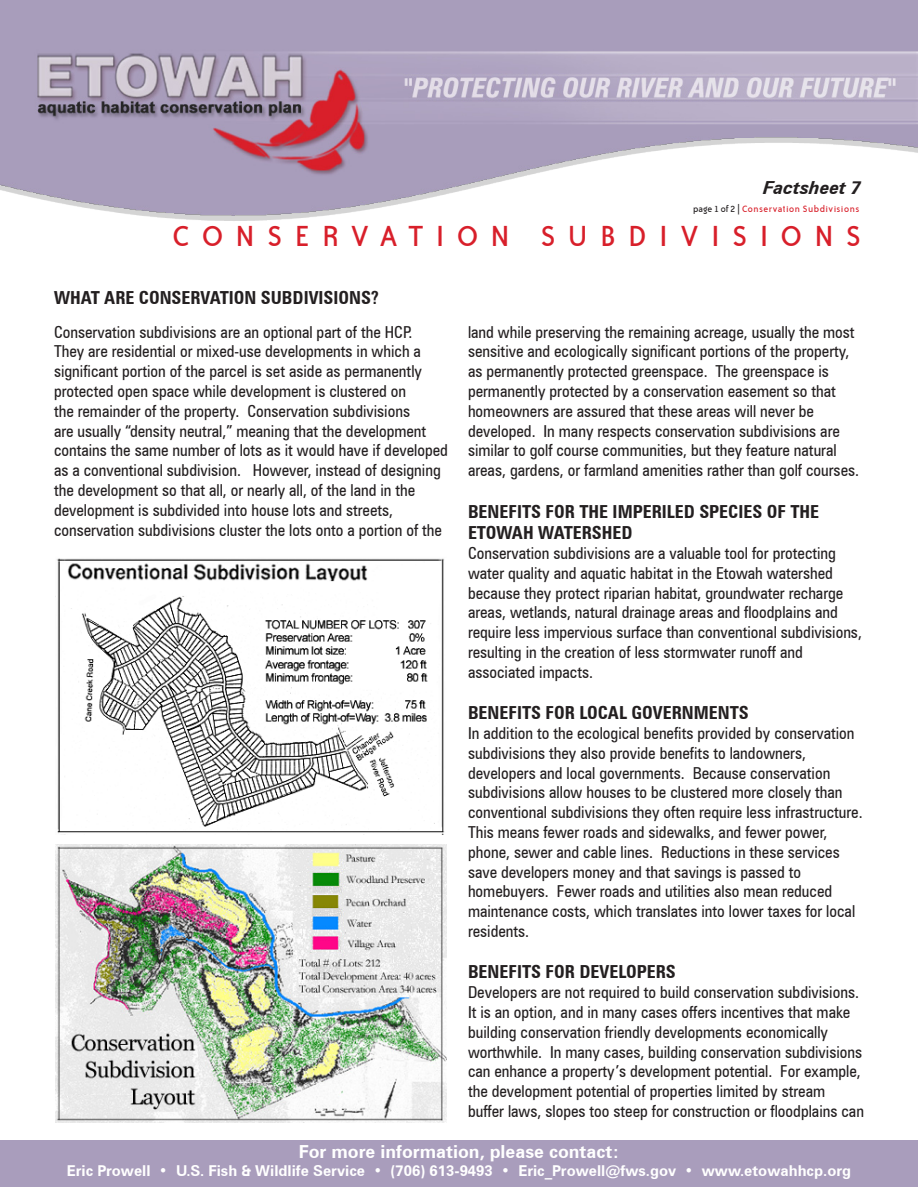
<style>
.page{position:relative;width:918px;height:1188px;background:#fff}
.page>*{position:absolute;margin:0;border:0;box-sizing:border-box;transform-origin:0 0}
.t1{font:33px "Bailey Sans ITCTT Book";letter-spacing:.38em;color:#d81f2a}
.t2{font:700 condensed 18px/21.6px "Zurich BT";color:#231f20}
.t3{font:700 18px "Zurich BT";color:#fff}
.t4{font:italic 700 18px "Zurich BT";color:#231f20}
.t5{font:condensed 16.5px/19.8px "Zurich BT";color:#231f20}
.t6{font:700 15px "Zurich BT";color:#fff}
.t7{font:10.5px "Bailey Sans ITCTT Book";letter-spacing:.05em;color:#d81f2a}
.s1{color:#231f20}
</style>
<div class="page">
<img style="left:0;top:0;width:918px;height:221px">
<div style="left:0;top:1141px;width:918px;height:46px;background:#a99dbc"></div>
<img style="left:55px;top:558px;width:390px;height:276px">
<img style="left:56px;top:844px;width:390px;height:278px">
<p class="t4" style="left:764px;top:176px;width:99px">Factsheet 7</p>
<p class="t7" style="left:693px;top:204px;width:168px"><span class="s1">page 1 of 2 |</span> Conservation Subdivisions</p>
<p class="t1" style="left:172px;top:219px;width:690px">CONSERVATION SUBDIVISIONS</p>
<p class="t2" style="left:54px;top:287px;width:27px">WHAT</p>
<p class="t2" style="left:104px;top:287px;width:46px">ARE CONSERVATION</p>
<p class="t2" style="left:261px;top:287px;width:31px">SUBDIVISIONS</p>
<p class="t2" style="left:371px;top:287px;width:9px">?</p>
<p class="t5" style="left:54px;top:322px;width:395px">Conservation subdivisions are an optional part of the HCP.<br>They are residential or mixed-use developments in which a significant portion of the parcel is set aside as permanently protected open space while development is clustered on<br>the remainder of the property. Conservation subdivisions<br>are usually “density neutral,” meaning that the development contains the same number of lots as it would have if developed as a conventional subdivision. However, instead of designing the development so that all, or nearly all, of the land in the development is subdivided into house lots and streets, conservation subdivisions cluster the lots onto a portion of the</p>
<p class="t5" style="left:468px;top:322px;width:393px">land while preserving the remaining acreage, usually the most sensitive and ecologically significant portions of the property, as permanently protected greenspace. The greenspace is permanently protected by a conservation easement so that homeowners are assured that these areas will never be developed. In many respects conservation subdivisions are similar to golf course communities, but they feature natural areas, gardens, or farmland amenities rather than golf courses.</p>
<p class="t2" style="left:468px;top:500px;width:353px">BENEFITS FOR THE IMPERILED SPECIES OF THE<br>ETOWAH WATERSHED</p>
<p class="t5" style="left:468px;top:543px;width:396px">Conservation subdivisions are a valuable tool for protecting water quality and aquatic habitat in the Etowah watershed because they protect riparian habitat, groundwater recharge areas, wetlands, natural drainage areas and floodplains and require less impervious surface than conventional subdivisions, resulting in the creation of less stormwater runoff and associated impacts.</p>
<p class="t2" style="left:468px;top:702px;width:282px">BENEFITS FOR LOCAL GOVERNMENTS</p>
<p class="t5" style="left:468px;top:723px;width:396px">In addition to the ecological benefits provided by conservation subdivisions they also provide benefits to landowners, developers and local governments. Because conservation subdivisions allow houses to be clustered more closely than conventional subdivisions they often require less infrastructure.<br>This means fewer roads and sidewalks, and fewer power, phone, sewer and cable lines. Reductions in these services save developers money and that savings is passed to homebuyers. Fewer roads and utilities also mean reduced maintenance costs, which translates into lower taxes for local residents.</p>
<p class="t2" style="left:468px;top:961px;width:209px">BENEFITS FOR DEVELOPERS</p>
<p class="t5" style="left:468px;top:982px;width:397px">Developers are not required to build conservation subdivisions.<br>It is an option, and in many cases offers incentives that make building conservation friendly developments economically worthwhile. In many cases, building conservation subdivisions can enhance a property’s development potential. For example, the development potential of properties limited by stream buffer laws, slopes too steep for construction or floodplains can</p>
<p class="t3" style="left:299px;top:1141px;width:322px">For more information, please contact:</p>
<p class="t6" style="left:67px;top:1162px;width:786px">Eric Prowell • U.S. Fish &amp; Wildlife Service • (706) 613-9493 • Eric_Prowell@fws.gov • www.etowahhcp.org</p>
</div>
